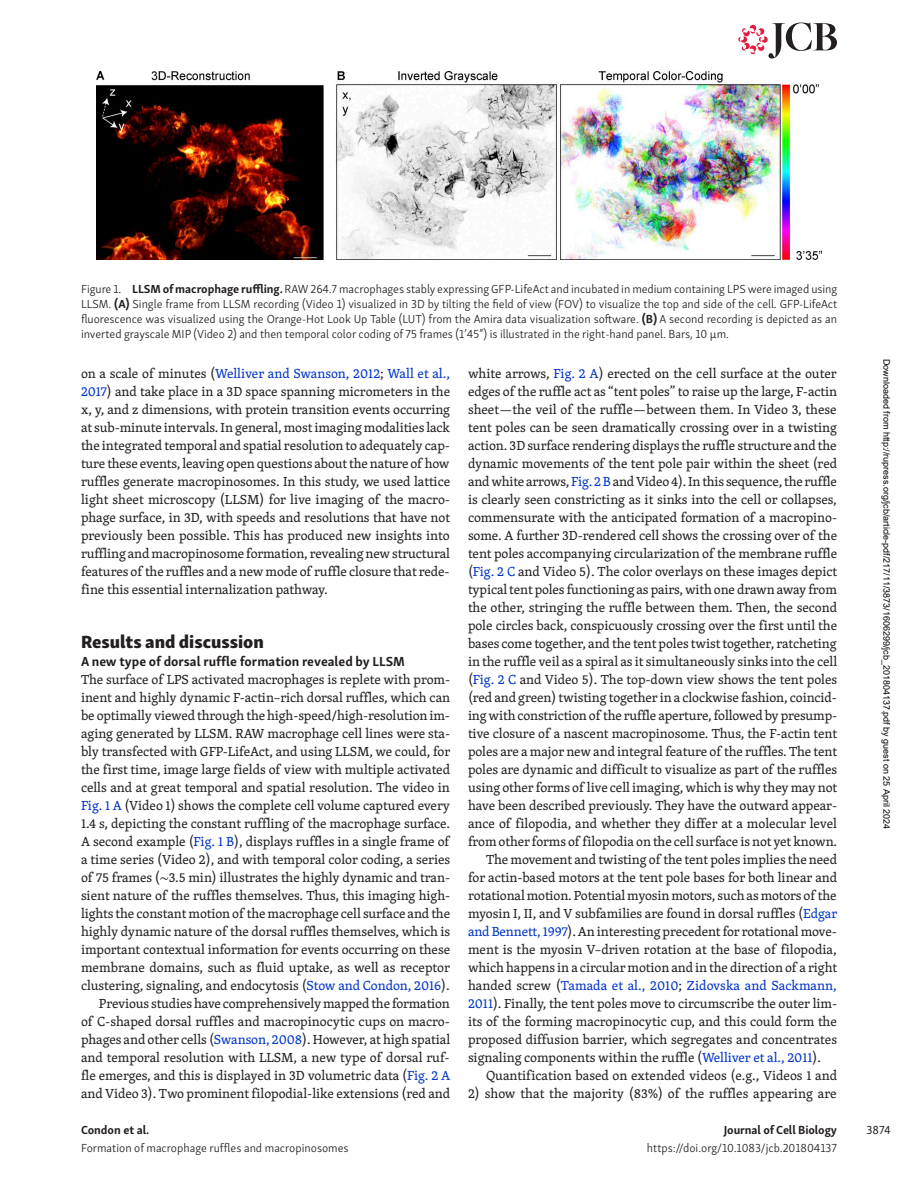
<style>
.page{position:relative;width:918px;height:1188px;background:#fff}
.page>*{position:absolute;margin:0;border:0;box-sizing:border-box;transform-origin:0 0}
.t1{font:18px "Skolar Sans PE Eb";color:#231f20}
.t2{font:13.5px/18px "Skolar PE";letter-spacing:-.005em;color:#231f20;text-align:justify}
.t3{font:13.5px "Skolar PE";color:#0034c9}
.t4{font:700 13.5px "Skolar Sans PE";color:#231f20}
.t5{font:300 12px/15px "Skolar Sans PE";color:#231f20;text-align:justify}
.t6{font:700 12px "Skolar Sans PE";letter-spacing:-.005em;color:#231f20}
.t7{font:12px "Skolar Sans PE";color:#231f20}
.t8{font:9px "Arial";color:#000}
.s1{font-weight:700}
.s2{color:#0034c9}
.s3{font-family:"STIX"}
.s4{color:#231f20}
</style>
<div class="page">
<svg style="left:738px;top:23px;width:99px;height:35px"></svg>
<img style="left:96px;top:72px;width:726px;height:188px">
<p class="t5" style="left:81px;top:280px;width:758px">Figure 1. <span class="s1">LLSM of macrophage ruffling.</span> RAW 264.7 macrophages stably expressing GFP-LifeAct and incubated in medium containing LPS were imaged using LLSM. <span class="s1">(A)</span> Single frame from LLSM recording (Video 1) visualized in 3D by tilting the field of view (FOV) to visualize the top and side of the cell. GFP-LifeAct fluorescence was visualized using the Orange-Hot Look Up Table (LUT) from the Amira data visualization software. <span class="s1">(B)</span> A second recording is depicted as an inverted grayscale MIP (Video 2) and then temporal color coding of 75 frames (1’45”) is illustrated in the right-hand panel. Bars, 10 µm.</p>
<p class="t2" style="left:81px;top:364px;width:371px">on a scale of minutes (<span class="s2">Welliver and Swanson, 2012</span>; <span class="s2">Wall et al., 2017</span>) and take place in a 3D space spanning micrometers in the x, y, and z dimensions, with protein transition events occurring at sub-minute intervals. In general, most imaging modalities lack the integrated temporal and spatial resolution to adequately cap&shy;ture these events, leaving open questions about the nature of how ruffles generate macropinosomes. In this study, we used lattice light sheet microscopy (LLSM) for live imaging of the macro&shy;phage surface, in 3D, with speeds and resolutions that have not previously been possible. This has produced new insights into ruffling and macropinosome formation, revealing new structural features of the ruffles and a new mode of ruffle closure that rede&shy;fine this essential internalization pathway.</p>
<h1 class="t1" style="left:81px;top:626px;width:184px">Results and discussion</h1>
<p class="t4" style="left:81px;top:650px;width:325px">A new type of dorsal ruffle formation revealed by LLSM</p>
<p class="t2" style="left:81px;top:670px;width:371px;text-align:right">The surface of LPS activated macrophages is replete with prom&shy;inent and highly dynamic F-actin–rich dorsal ruffles, which can be optimally viewed through the high-speed/high-resolution im&shy;aging generated by LLSM. RAW macrophage cell lines were sta&shy;bly transfected with GFP-LifeAct, and using LLSM, we could, for the first time, image large fields of view with multiple activated cells and at great temporal and spatial resolution. The video in <span class="s2">Fig. 1 A</span> (Video 1) shows the complete cell volume captured every 1.4 s, depicting the constant ruffling of the macrophage surface.<br>A second example (<span class="s2">Fig. 1 B</span>), displays ruffles in a single frame of a time series (Video 2), and with temporal color coding, a series of 75 frames (<span class="s3">∼</span>3.5 min) illustrates the highly dynamic and tran&shy;sient nature of the ruffles themselves. Thus, this imaging high&shy;lights the constant motion of the macrophage cell surface and the highly dynamic nature of the dorsal ruffles themselves, which is important contextual information for events occurring on these membrane domains, such as fluid uptake, as well as receptor clustering, signaling, and endocytosis (<span class="s2">Stow and Condon, 2016</span>).<br>Previous studies have comprehensively mapped the formation<br>of C-shaped dorsal ruffles and macropinocytic cups on macro&shy;phages and other cells (<span class="s2">Swanson, 2008</span>). However, at high spatial and temporal resolution with LLSM, a new type of dorsal ruf&shy;fle emerges, and this is displayed in 3D volumetric data (<span class="s2">Fig. 2 A </span>and Video 3). Two prominent filopodial-like extensions (red and</p>
<p class="t6" style="left:81px;top:1120px;width:70px">Condon et al.</p>
<p class="t5" style="left:81px;top:1140px;width:269px">Formation of macrophage ruffles and macropinosomes</p>
<p class="t2" style="left:468px;top:364px;width:370px">white arrows, <span class="s2">Fig. 2 A</span>) erected on the cell surface at the outer</p>
<p class="t2" style="left:468px;top:382px;width:371px">edges of the ruffle act as “tent poles” to raise up the large, F-actin</p>
<p class="t2" style="left:468px;top:400px;width:370px">sheet—the veil of the ruffle—between them. In Video 3, these</p>
<p class="t2" style="left:468px;top:418px;width:371px">tent poles can be seen dramatically crossing over in a twisting</p>
<p class="t2" style="left:468px;top:436px;width:370px">action. 3D surface rendering displays the ruffle structure and the</p>
<p class="t2" style="left:468px;top:454px;width:371px">dynamic movements of the tent pole pair within the sheet (red</p>
<p class="t2" style="left:468px;top:472px;width:371px">and white arrows, <span class="s2">Fig. 2 B</span> and Video 4). In this sequence, the ruffle</p>
<p class="t2" style="left:468px;top:490px;width:370px">is clearly seen constricting as it sinks into the cell or collapses,</p>
<p class="t2" style="left:468px;top:508px;width:371px">commensurate with the anticipated formation of a macropino-</p>
<p class="t2" style="left:468px;top:526px;width:371px">some. A further 3D-rendered cell shows the crossing over of the</p>
<p class="t2" style="left:468px;top:544px;width:371px">tent poles accompanying circularization of the membrane ruffle</p>
<p class="t2" style="left:468px;top:562px;width:371px">(<span class="s2">Fig. 2 C</span> and Video 5). The color overlays on these images depict</p>
<p class="t2" style="left:468px;top:580px;width:370px">typical tent poles functioning as pairs, with one drawn away from</p>
<p class="t2" style="left:468px;top:598px;width:371px">the other, stringing the ruffle between them. Then, the second</p>
<p class="t2" style="left:468px;top:616px;width:371px">pole circles back, conspicuously crossing over the first until the</p>
<p class="t2" style="left:468px;top:634px;width:370px">bases come together, and the tent poles twist together, ratcheting</p>
<p class="t2" style="left:468px;top:652px;width:371px">in the ruffle veil as a spiral as it simultaneously sinks into the cell</p>
<p class="t2" style="left:468px;top:670px;width:371px">(<span class="s2">Fig. 2 C</span> and Video 5). The top-down view shows the tent poles</p>
<p class="t2" style="left:468px;top:688px;width:371px">(red and green) twisting together in a clockwise fashion, coincid-</p>
<p class="t2" style="left:468px;top:706px;width:371px">ing with constriction of the ruffle aperture, followed by presump-</p>
<p class="t2" style="left:468px;top:724px;width:371px">tive closure of a nascent macropinosome. Thus, the F-actin tent</p>
<p class="t2" style="left:468px;top:742px;width:371px">poles are a major new and integral feature of the ruffles. The tent</p>
<p class="t2" style="left:468px;top:760px;width:371px">poles are dynamic and difficult to visualize as part of the ruffles</p>
<p class="t2" style="left:468px;top:778px;width:371px">using other forms of live cell imaging, which is why they may not</p>
<p class="t2" style="left:468px;top:796px;width:371px">have been described previously. They have the outward appear-</p>
<p class="t2" style="left:468px;top:814px;width:371px">ance of filopodia, and whether they differ at a molecular level</p>
<p class="t2" style="left:468px;top:832px;width:371px">from other forms of filopodia on the cell surface is not yet known.</p>
<p class="t2" style="left:486px;top:850px;width:353px">The movement and twisting of the tent poles implies the need</p>
<p class="t2" style="left:468px;top:868px;width:371px">for actin-based motors at the tent pole bases for both linear and</p>
<p class="t2" style="left:468px;top:886px;width:370px">rotational motion. Potential myosin motors, such as motors of the</p>
<p class="t2" style="left:468px;top:904px;width:371px">myosin I, II, and V subfamilies are found in dorsal ruffles (<span class="s2">Edgar</span></p>
<p class="t2" style="left:468px;top:922px;width:370px"><span class="s2">and Bennett, 1997</span>). An interesting precedent for rotational move-</p>
<p class="t2" style="left:468px;top:940px;width:370px">ment is the myosin V–driven rotation at the base of filopodia,</p>
<p class="t2" style="left:468px;top:958px;width:371px">which happens in a circular motion and in the direction of a right</p>
<p class="t3" style="left:468px;top:975px;width:370px"><span class="s4">handed screw (</span>Tamada et al., 2010<span class="s4">;</span> Zidovska and Sackmann,</p>
<p class="t2" style="left:468px;top:994px;width:371px"><span class="s2">2011</span>). Finally, the tent poles move to circumscribe the outer lim-</p>
<p class="t2" style="left:468px;top:1012px;width:370px">its of the forming macropinocytic cup, and this could form the</p>
<p class="t2" style="left:468px;top:1030px;width:371px">proposed diffusion barrier, which segregates and concentrates</p>
<p class="t2" style="left:468px;top:1048px;width:355px">signaling components within the ruffle (<span class="s2">Welliver et al., 2011</span>).</p>
<p class="t2" style="left:486px;top:1066px;width:353px">Quantification based on extended videos (e.g., Videos 1 and</p>
<p class="t2" style="left:468px;top:1084px;width:370px">2) show that the majority (83%) of the ruffles appearing are</p>
<p class="t6" style="left:724px;top:1120px;width:115px">Journal of Cell Biology</p>
<p class="t5" style="left:647px;top:1140px;width:192px">https://doi.org/10.1083/jcb.201804137</p>
<p class="t8" style="left:890px;top:359px;width:472px;rotate:90deg">Downloaded from http://rupress.org/jcb/article-pdf/217/11/3873/1606299/jcb_201804137.pdf by guest on 25 April 2024</p>
<p class="t7" style="left:867px;top:1121px;width:26px">3874</p>
</div>
